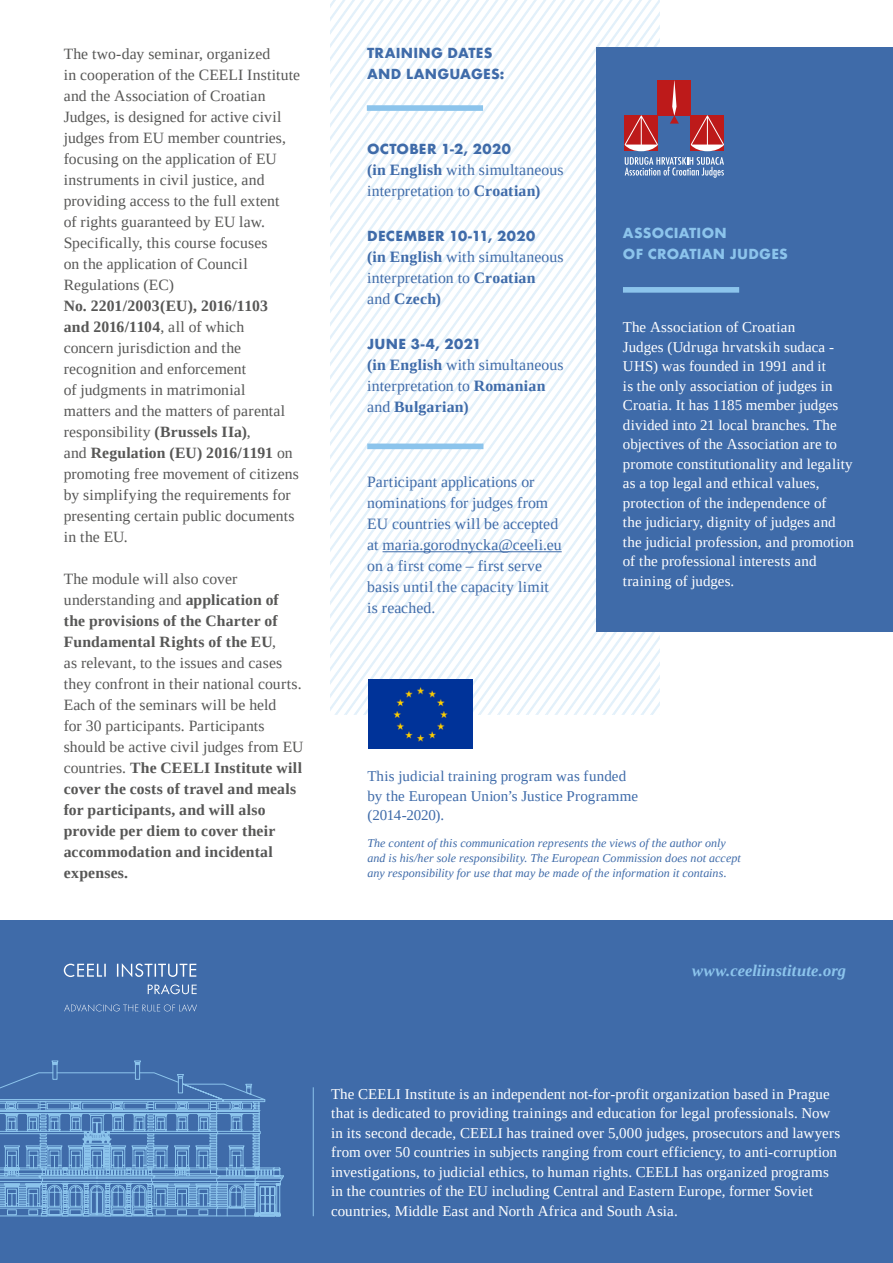
<style>
.page{position:relative;width:893px;height:1263px;background:#fff}
.page>*{position:absolute;margin:0;border:0;box-sizing:border-box;transform-origin:0 0}
.t1{font:italic 700 16.5px "Tinos";letter-spacing:.01em;color:#8cc4ec}
.t2{font:15.75px/21px "Tinos";letter-spacing:.005em;color:#3f6ba9}
.t3{font:15.6px/21px "Tinos";letter-spacing:.005em;color:#575756}
.t4{font:700 15.6px/21px "Tinos";letter-spacing:.01em;color:#575756}
.t5{font:15px/19.5px "Tinos";letter-spacing:.005em;color:#fff}
.t6{font:15px/19.5px "Tinos";letter-spacing:.005em;color:#3f6ba9}
.t7{font:700 13.5px/21px "Futura";letter-spacing:.02em;color:#3f6ba9}
.t8{font:700 13.5px/21px "Futura";letter-spacing:.015em;color:#8cc4ec}
.t9{font:italic 12px/15px "Tinos";letter-spacing:.005em;color:#3f6ba9}
.s1{font-weight:700}
.s2{font-weight:400}
</style>
<div class="page">
<div style="left:0;top:921px;width:893px;height:342px;background:#3f6ba9"></div>
<svg style="left:64px;top:1004px;width:133px;height:7px"></svg>
<svg style="left:148px;top:984px;width:49px;height:10px"></svg>
<svg style="left:64px;top:963px;width:132px;height:14px"></svg>
<hr style="left:313px;top:1087px;width:1px;height:129px;background:#8cc4ec">
<svg style="left:0;top:1060px;width:284px;height:156px"></svg>
<svg style="left:330px;top:0;width:330px;height:714px"></svg>
<svg style="left:468px;top:124px;width:129px;height:590px"></svg>
<svg style="left:488px;top:257px;width:173px;height:457px"></svg>
<hr style="left:383px;top:551px;width:179px;height:1px;background:#3f6ba9">
<div style="left:367px;top:105px;width:116px;height:6px;background:#8cc4ec"></div>
<div style="left:597px;top:47px;width:296px;height:584px;background:#3f6ba9"></div>
<div style="left:368px;top:680px;width:104px;height:69px;background:#039"></div>
<div style="left:367px;top:443px;width:116px;height:6px;background:#8cc4ec"></div>
<div style="left:658px;top:80px;width:33px;height:35px;background:#bd1a1a"></div>
<svg style="left:670px;top:81px;width:9px;height:43px"></svg>
<svg style="left:625px;top:115px;width:33px;height:36px"></svg>
<svg style="left:691px;top:115px;width:33px;height:36px"></svg>
<svg style="left:625px;top:157px;width:99px;height:21px"></svg>
<div style="left:623px;top:287px;width:116px;height:6px;background:#8cc4ec"></div>
<p class="t3" style="left:64px;top:43px;width:238px">The two-day seminar, organized<br>in cooperation of the CEELI Institute and the Association of Croatian<br>Judges, is designed for active civil judges from EU member countries, focusing on the application of EU instruments in civil justice, and providing access to the full extent<br>of rights guaranteed by EU law.<br>Specifically, this course focuses<br>on the application of Council<br>Regulations (EC)</p>
<p class="t3" style="left:64px;top:295px;width:237px"><span class="s1">No. 2201/2003(EU), 2016/1103<br>and 2016/1104</span>, all of which<br>concern jurisdiction and the recognition and enforcement<br>of judgments in matrimonial<br>matters and the matters of parental responsibility <span class="s1">(Brussels IIa)</span>,<br>and <span class="s1">Regulation (EU) 2016/1191</span> on promoting free movement of citizens by simplifying the requirements for presenting certain public documents in the EU.</p>
<p class="t4" style="left:64px;top:568px;width:241px"><span class="s2">The module will also cover understanding and</span> application of the provisions of the Charter of<br>Fundamental Rights of the EU<span class="s2">,<br>as relevant, to the issues and cases they confront in their national courts.<br>Each of the seminars will be held<br>for 30 participants. Participants should be active civil judges from EU countries.</span> The CEELI Institute will cover the costs of travel and meals for participants, and will also provide per diem to cover their accommodation and incidental expenses.</p>
<p class="t7" style="left:367px;top:42px;width:139px">TRAINING DATES<br>AND LANGUAGES:</p>
<p class="t7" style="left:367px;top:138px;width:145px">OCTOBER 1-2, 2020</p>
<p class="t2" style="left:367px;top:159px;width:198px"><span class="s1">(in English</span> with simultaneous interpretation to <span class="s1">Croatian)</span></p>
<p class="t7" style="left:367px;top:225px;width:169px">DECEMBER 10-11, 2020</p>
<p class="t2" style="left:367px;top:246px;width:198px"><span class="s1">(in English</span> with simultaneous interpretation to <span class="s1">Croatian<br></span>and <span class="s1">Czech)</span></p>
<p class="t7" style="left:367px;top:333px;width:116px">JUNE 3-4, 2021</p>
<p class="t2" style="left:367px;top:354px;width:198px"><span class="s1">(in English</span> with simultaneous interpretation to <span class="s1">Romanian </span>and <span class="s1">Bulgarian)</span></p>
<p class="t2" style="left:367px;top:471px;width:196px">Participant applications or nominations for judges from<br>EU countries will be accepted at maria.gorodnycka@ceeli.eu on a first come – first serve basis until the capacity limit is reached.</p>
<p class="t8" style="left:623px;top:222px;width:167px">ASSOCIATION<br>OF CROATIAN JUDGES</p>
<p class="t5" style="left:623px;top:317px;width:233px">The Association of Croatian<br>Judges (Udruga hrvatskih sudaca - UHS) was founded in 1991 and it<br>is the only association of judges in Croatia. It has 1185 member judges divided into 21 local branches. The objectives of the Association are to promote constitutionality and legality as a top legal and ethical values, protection of the independence of<br>the judiciary, dignity of judges and the judicial profession, and promotion of the professional interests and training of judges.</p>
<p class="t6" style="left:367px;top:766px;width:272px">This judicial training program was funded by the European Union’s Justice Programme (2014-2020).</p>
<p class="t9" style="left:367px;top:835px;width:375px">The content of this communication represents the views of the author only and is his/her sole responsibility. The European Commission does not accept any responsibility for use that may be made of the information it contains.</p>
<p class="t1" style="left:692px;top:959px;width:156px">www.ceeliinstitute.org</p>
<p class="t5" style="left:331px;top:1084px;width:511px">The CEELI Institute is an independent not-for-profit organization based in Prague that is dedicated to providing trainings and education for legal professionals. Now in its second decade, CEELI has trained over 5,000 judges, prosecutors and lawyers from over 50 countries in subjects ranging from court efficiency, to anti-corruption investigations, to judicial ethics, to human rights. CEELI has organized programs in the countries of the EU including Central and Eastern Europe, former Soviet countries, Middle East and North Africa and South Asia.</p>
</div>
